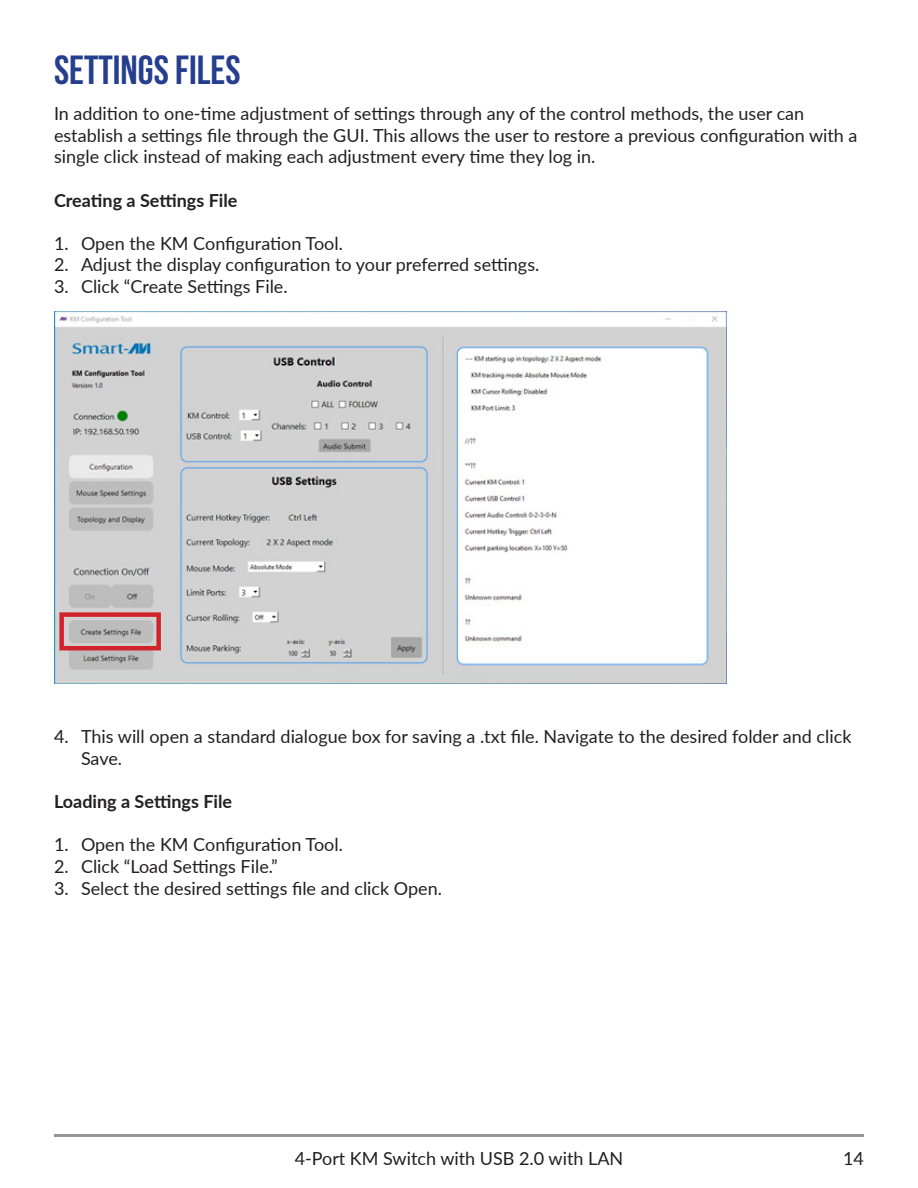
<style>
.page{position:relative;width:918px;height:1188px;background:#fff}
.page>*{position:absolute;margin:0;border:0;box-sizing:border-box;transform-origin:0 0}
.t1{font:700 40.5px "Bebas Neue";color:#253f8e}
.t2{font:18px/21.6px "Lato";color:#231f20}
.t3{font:700 18px "Lato";color:#231f20}
</style>
<div class="page">
<hr style="left:54px;top:1134px;width:810px;height:3px;background:#969696">
<img style="left:54px;top:311px;width:673px;height:373px">
<div style="left:59px;top:612px;width:102px;height:38px;border:4px solid #d1232a"></div>
<p class="t1" style="left:54px;top:48px;width:188px">SETTINGS FILES</p>
<p class="t2" style="left:54px;top:102px;width:805px">In addition to one-time adjustment of settings through any of the control methods, the user can establish a settings file through the GUI. This allows the user to restore a previous configuration with a single click instead of making each adjustment every time they log in.</p>
<p class="t3" style="left:54px;top:187px;width:185px">Creating a Settings File</p>
<p class="t2" style="left:54px;top:232px;width:290px">1. Open the KM Configuration Tool.</p>
<p class="t2" style="left:54px;top:253px;width:487px">2. Adjust the display configuration to your preferred settings.</p>
<p class="t2" style="left:54px;top:275px;width:235px">3. Click “Create Settings File.</p>
<p class="t2" style="left:81px;top:725px;width:772px;text-indent:-27px">4. This will open a standard dialogue box for saving a .txt file. Navigate to the desired folder and click<br>Save.</p>
<p class="t3" style="left:54px;top:788px;width:180px">Loading a Settings File</p>
<p class="t2" style="left:54px;top:833px;width:290px">1. Open the KM Configuration Tool.</p>
<p class="t2" style="left:54px;top:855px;width:225px">2. Click “Load Settings File.”</p>
<p class="t2" style="left:54px;top:877px;width:390px">3. Select the desired settings file and click Open.</p>
<p class="t2" style="left:295px;top:1147px;width:330px">4-Port KM Switch with USB 2.0 with LAN</p>
<p class="t2" style="left:843px;top:1147px;width:22px">14</p>
</div>
